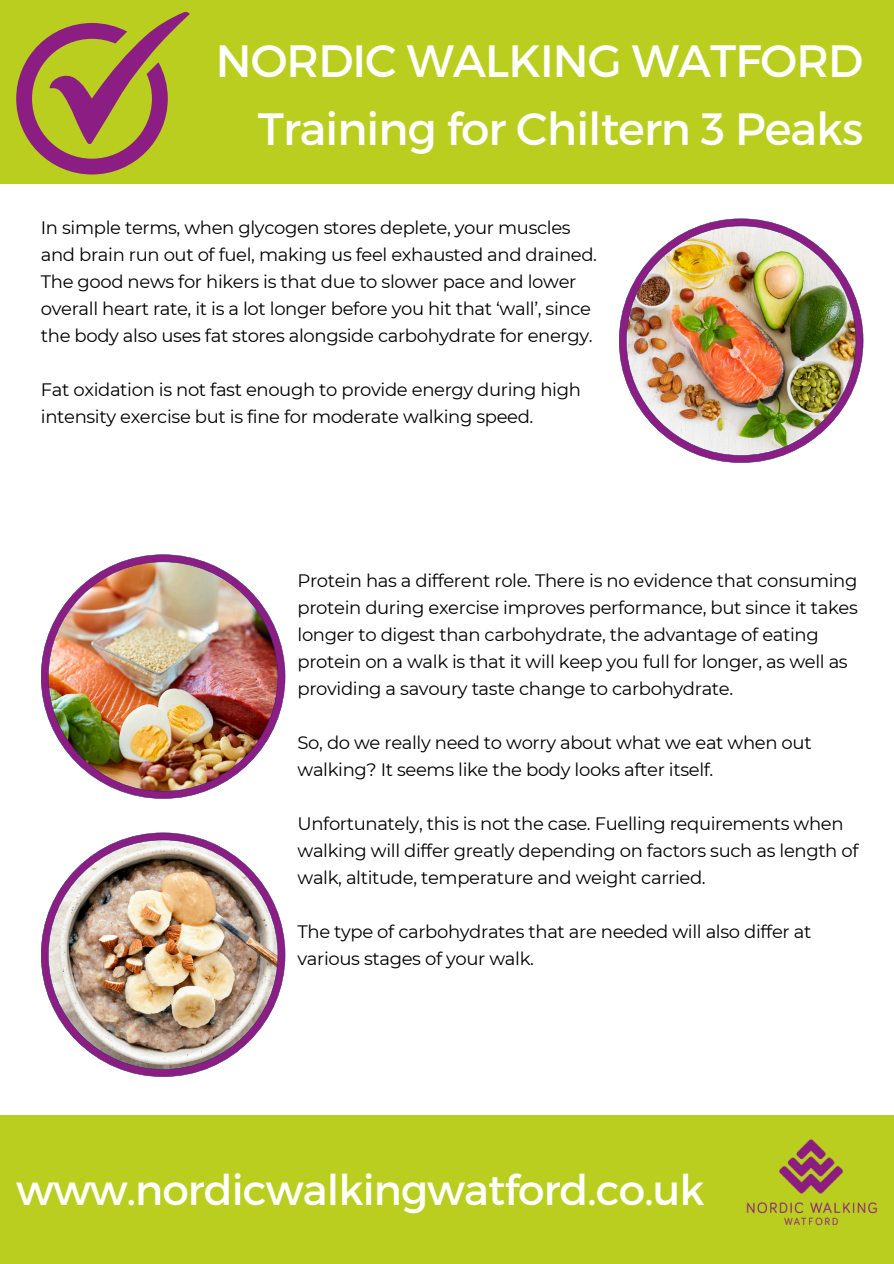
<style>
.page{position:relative;width:894px;height:1264px;background:#fff}
.page>*{position:absolute;margin:0;border:0;box-sizing:border-box;transform-origin:0 0}
.t1{font:45.3px/67.5px "Montserrat";letter-spacing:-.02em;color:#fff;text-align:right}
.t2{font:42.3px "Montserrat";letter-spacing:-.02em;color:#fff}
.t3{font:18px/27px "Montserrat";letter-spacing:-.02em;color:#000001}
</style>
<div class="page">
<div style="left:0;top:1114px;width:893px;height:149px;background:#b9ce1e"></div>
<div style="left:0;top:0;width:893px;height:184px;background:#b9ce1e"></div>
<img style="left:737px;top:1114px;width:148px;height:112px">
<svg style="left:16px;top:12px;width:173px;height:162px"></svg>
<img style="left:619px;top:218px;width:244px;height:245px">
<img style="left:41px;top:554px;width:244px;height:244px">
<img style="left:41px;top:832px;width:244px;height:244px">
<p class="t1" style="left:216px;top:25px;width:649px">NORDIC WALKING WATFORD<br>Training for Chiltern 3 Peaks</p>
<p class="t3" style="left:41px;top:214px;width:557px">In simple terms, when glycogen stores deplete, your muscles and brain run out of fuel, making us feel exhausted and drained.<br>The good news for hikers is that due to slower pace and lower overall heart rate, it is a lot longer before you hit that ‘wall’, since the body also uses fat stores alongside carbohydrate for energy.</p>
<p class="t3" style="left:41px;top:376px;width:541px">Fat oxidation is not fast enough to provide energy during high intensity exercise but is fine for moderate walking speed.</p>
<p class="t3" style="left:297px;top:567px;width:561px">Protein has a different role. There is no evidence that consuming protein during exercise improves performance, but since it takes longer to digest than carbohydrate, the advantage of eating protein on a walk is that it will keep you full for longer, as well as providing a savoury taste change to carbohydrate.</p>
<p class="t3" style="left:297px;top:729px;width:515px">So, do we really need to worry about what we eat when out walking? It seems like the body looks after itself.</p>
<p class="t3" style="left:297px;top:810px;width:562px">Unfortunately, this is not the case. Fuelling requirements when walking will differ greatly depending on factors such as length of walk, altitude, temperature and weight carried.</p>
<p class="t3" style="left:297px;top:918px;width:515px">The type of carbohydrates that are needed will also differ at various stages of your walk.</p>
<p class="t2" style="left:16px;top:1162px;width:690px">www.nordicwalkingwatford.co.uk</p>
</div>
